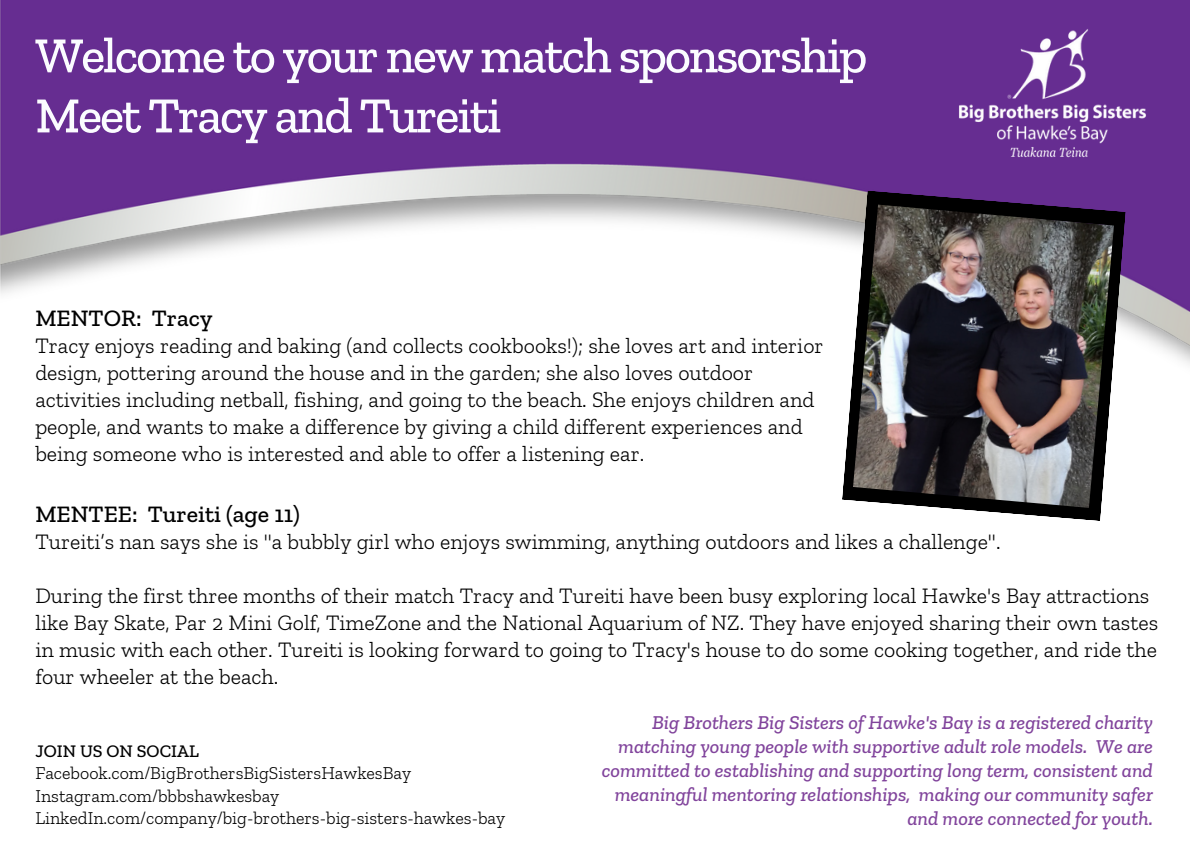
<style>
.page{position:relative;width:1190px;height:851px;background:#fff}
.page>*{position:absolute;margin:0;border:0;box-sizing:border-box;transform-origin:0 0}
.t1{font:500 50.6px "Zilla Slab";letter-spacing:-.04em;color:#fbfcff}
.t2{font:500 50.4px "Zilla Slab";letter-spacing:-.04em;color:#fbfcff}
.t3{font:500 24px "Zilla Slab";color:#000}
.t4{font:300 22px/27px "Zilla Slab";color:#000}
.t5{font:italic 500 20px/24px "Zilla Slab";color:#81449c;text-align:right}
.t6{font:300 18px/22.4px "Zilla Slab";color:#000}
.t7{font:500 18px "Zilla Slab";color:#000}
</style>
<div class="page">
<img style="left:0;top:0;width:1190px;height:364px">
<img style="left:925px;top:0;width:255px;height:190px">
<svg style="left:842px;top:190px;width:284px;height:331px"></svg>
<img style="left:853px;top:205px;width:261px;height:303px">
<h2 class="t2" style="left:35px;top:25px;width:833px">Welcome to your new match sponsorship</h2>
<h1 class="t1" style="left:35px;top:85px;width:467px">Meet Tracy and Tureiti</h1>
<p class="t3" style="left:35px;top:303px;width:179px">MENTOR: Tracy</p>
<p class="t4" style="left:35px;top:331px;width:790px">Tracy enjoys reading and baking (and collects cookbooks!); she loves art and interior design, pottering around the house and in the garden; she also loves outdoor activities including netball, fishing, and going to the beach. She enjoys children and people, and wants to make a difference by giving a child different experiences and being someone who is interested and able to offer a listening ear.</p>
<p class="t3" style="left:35px;top:499px;width:266px">MENTEE: Tureiti (age 11)</p>
<p class="t4" style="left:35px;top:527px;width:967px">Tureiti’s nan says she is "a bubbly girl who enjoys swimming, anything outdoors and likes a challenge".</p>
<p class="t4" style="left:35px;top:581px;width:1124px">During the first three months of their match Tracy and Tureiti have been busy exploring local Hawke's Bay attractions like Bay Skate, Par 2 Mini Golf, TimeZone and the National Aquarium of NZ. They have enjoyed sharing their own tastes in music with each other. Tureiti is looking forward to going to Tracy's house to do some cooking together, and ride the four wheeler at the beach.</p>
<p class="t7" style="left:35px;top:739px;width:165px">JOIN US ON SOCIAL</p>
<p class="t6" style="left:35px;top:762px;width:471px">Facebook.com/BigBrothersBigSistersHawkesBay<br>Instagram.com/bbbshawkesbay<br>LinkedIn.com/company/big-brothers-big-sisters-hawkes-bay</p>
<p class="t5" style="left:602px;top:710px;width:553px">Big Brothers Big Sisters of Hawke's Bay is a registered charity matching young people with supportive adult role models. We are committed to establishing and supporting long term, consistent and meaningful mentoring relationships, making our community safer and more connected for youth.</p>
</div>
